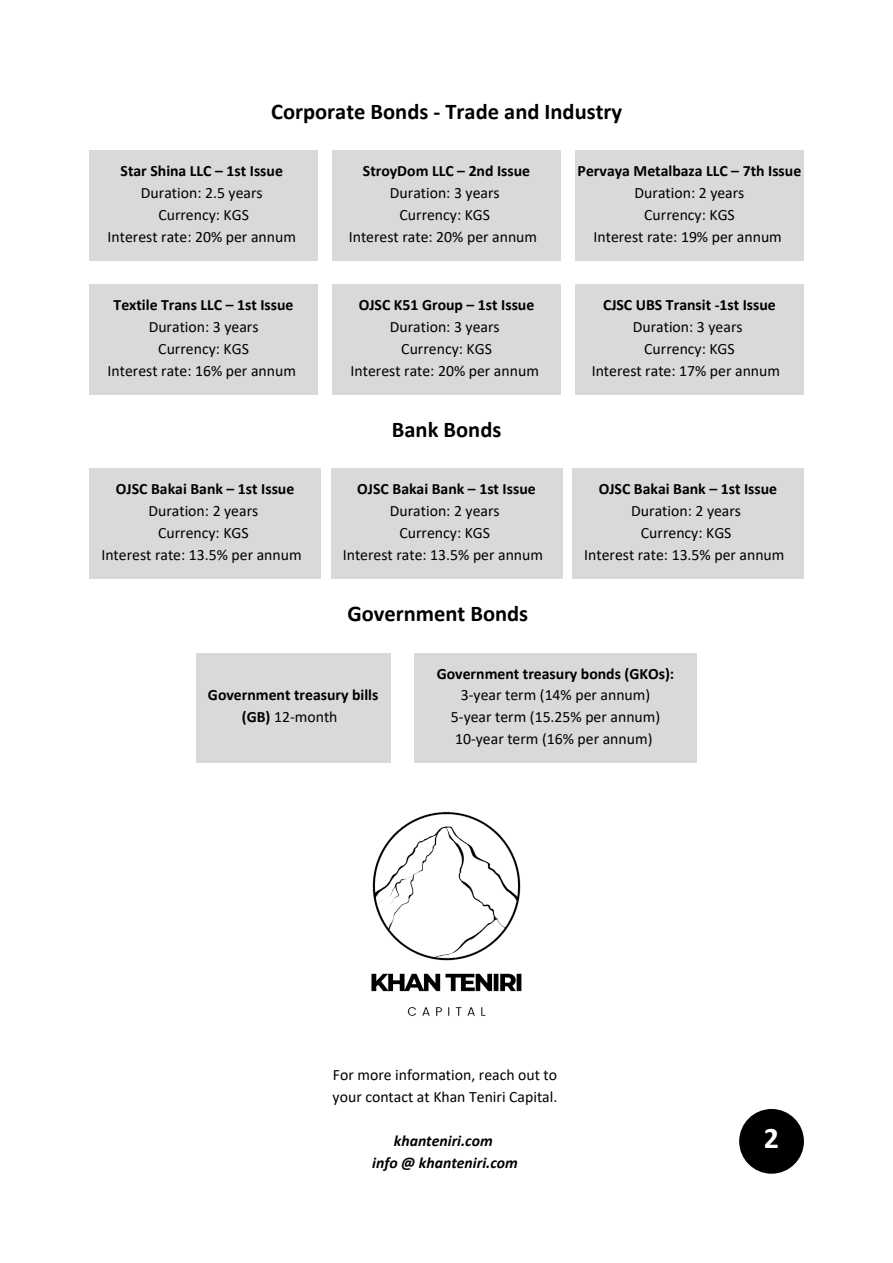
<style>
.page{position:relative;width:893px;height:1263px;background:#fff}
.page>*{position:absolute;margin:0;border:0;box-sizing:border-box;transform-origin:0 0}
.t1{font:700 30px "Calibri";color:#fff}
.t2{font:700 22.5px "Calibri";color:#000}
.t3{font:15.75px/21.9px "Calibri";color:#000}
.t4{font:700 15.75px/21.9px "Calibri";color:#000;text-align:center}
.t5{font:italic 700 15.75px/21.9px "Calibri";color:#000;text-align:center}
.s1{font-weight:400}
</style>
<div class="page">
<div style="left:89px;top:468px;width:232px;height:111px;background:#d9d9d9"></div>
<div style="left:331px;top:468px;width:231px;height:111px;background:#d9d9d9"></div>
<div style="left:572px;top:468px;width:231px;height:111px;background:#d9d9d9"></div>
<div style="left:196px;top:653px;width:194px;height:109px;background:#d9d9d9"></div>
<div style="left:414px;top:653px;width:283px;height:109px;background:#d9d9d9"></div>
<img style="left:371px;top:811px;width:151px;height:205px">
<div style="left:332px;top:284px;width:229px;height:111px;background:#d9d9d9"></div>
<div style="left:89px;top:150px;width:229px;height:111px;background:#d9d9d9"></div>
<div style="left:332px;top:150px;width:229px;height:111px;background:#d9d9d9"></div>
<div style="left:89px;top:284px;width:229px;height:111px;background:#d9d9d9"></div>
<div style="left:575px;top:150px;width:229px;height:111px;background:#d9d9d9"></div>
<div style="left:575px;top:284px;width:229px;height:111px;background:#d9d9d9"></div>
<div style="left:739px;top:1109px;width:65px;height:65px;background:#000;border-radius:50%"></div>
<h2 class="t2" style="left:271px;top:102px;width:352px">Corporate Bonds - Trade and Industry</h2>
<p class="t4" style="left:121px;top:161px;width:164px">Star Shina LLC – 1st Issue</p>
<p class="t3" style="left:141px;top:183px;width:123px">Duration: 2.5 years</p>
<p class="t3" style="left:158px;top:205px;width:92px">Currency: KGS</p>
<p class="t3" style="left:108px;top:227px;width:190px">Interest rate: 20% per annum</p>
<p class="t4" style="left:114px;top:295px;width:181px">Textile Trans LLC – 1st Issue</p>
<p class="t3" style="left:149px;top:317px;width:111px">Duration: 3 years</p>
<p class="t3" style="left:158px;top:339px;width:92px">Currency: KGS</p>
<p class="t3" style="left:108px;top:361px;width:190px">Interest rate: 16% per annum</p>
<h1 class="t4" style="left:116px;top:479px;width:180px">OJSC Bakai Bank – 1st Issue</h1>
<p class="t3" style="left:148px;top:501px;width:111px">Duration: 2 years</p>
<p class="t3" style="left:158px;top:523px;width:92px">Currency: KGS</p>
<p class="t3" style="left:101px;top:545px;width:202px">Interest rate: 13.5% per annum</p>
<p class="t4" style="left:363px;top:161px;width:169px">StroyDom LLC – 2nd Issue</p>
<p class="t3" style="left:390px;top:183px;width:111px">Duration: 3 years</p>
<p class="t3" style="left:399px;top:205px;width:92px">Currency: KGS</p>
<p class="t3" style="left:349px;top:227px;width:190px">Interest rate: 20% per annum</p>
<p class="t4" style="left:359px;top:295px;width:177px">OJSC K51 Group – 1st Issue</p>
<p class="t3" style="left:390px;top:317px;width:111px">Duration: 3 years</p>
<p class="t3" style="left:401px;top:339px;width:92px">Currency: KGS</p>
<p class="t3" style="left:350px;top:361px;width:190px">Interest rate: 20% per annum</p>
<p class="t2" style="left:392px;top:420px;width:111px">Bank Bonds</p>
<p class="t4" style="left:357px;top:479px;width:180px">OJSC Bakai Bank – 1st Issue</p>
<p class="t3" style="left:390px;top:501px;width:111px">Duration: 2 years</p>
<p class="t3" style="left:399px;top:523px;width:92px">Currency: KGS</p>
<p class="t3" style="left:343px;top:545px;width:202px">Interest rate: 13.5% per annum</p>
<p class="t2" style="left:347px;top:604px;width:182px">Government Bonds</p>
<h1 class="t4" style="left:577px;top:161px;width:225px">Pervaya Metalbaza LLC – 7th Issue</h1>
<p class="t3" style="left:634px;top:183px;width:111px">Duration: 2 years</p>
<p class="t3" style="left:644px;top:205px;width:92px">Currency: KGS</p>
<p class="t3" style="left:593px;top:227px;width:190px">Interest rate: 19% per annum</p>
<p class="t4" style="left:603px;top:295px;width:174px">CJSC UBS Transit -1st Issue</p>
<p class="t3" style="left:633px;top:317px;width:111px">Duration: 3 years</p>
<p class="t3" style="left:644px;top:339px;width:92px">Currency: KGS</p>
<p class="t3" style="left:592px;top:361px;width:190px">Interest rate: 17% per annum</p>
<p class="t4" style="left:599px;top:479px;width:180px">OJSC Bakai Bank – 1st Issue</p>
<p class="t3" style="left:631px;top:501px;width:111px">Duration: 2 years</p>
<p class="t3" style="left:641px;top:523px;width:92px">Currency: KGS</p>
<p class="t3" style="left:584px;top:545px;width:202px">Interest rate: 13.5% per annum</p>
<p class="t4" style="left:208px;top:685px;width:172px">Government treasury bills (GB) <span class="s1">12-month</span></p>
<p class="t4" style="left:437px;top:664px;width:239px">Government treasury bonds (GKOs):</p>
<p class="t3" style="left:461px;top:685px;width:191px">3-year term (14% per annum)</p>
<p class="t3" style="left:451px;top:707px;width:211px">5-year term (15.25% per annum)</p>
<p class="t3" style="left:455px;top:729px;width:199px">10-year term (16% per annum)</p>
<p class="t3" style="left:333px;top:1065px;width:226px">For more information, reach out to your contact at Khan Teniri Capital.</p>
<h1 class="t5" style="left:372px;top:1131px;width:147px">khanteniri.com<br>info @ khanteniri.com</h1>
<p class="t1" style="left:764px;top:1126px;width:17px">2</p>
</div>
